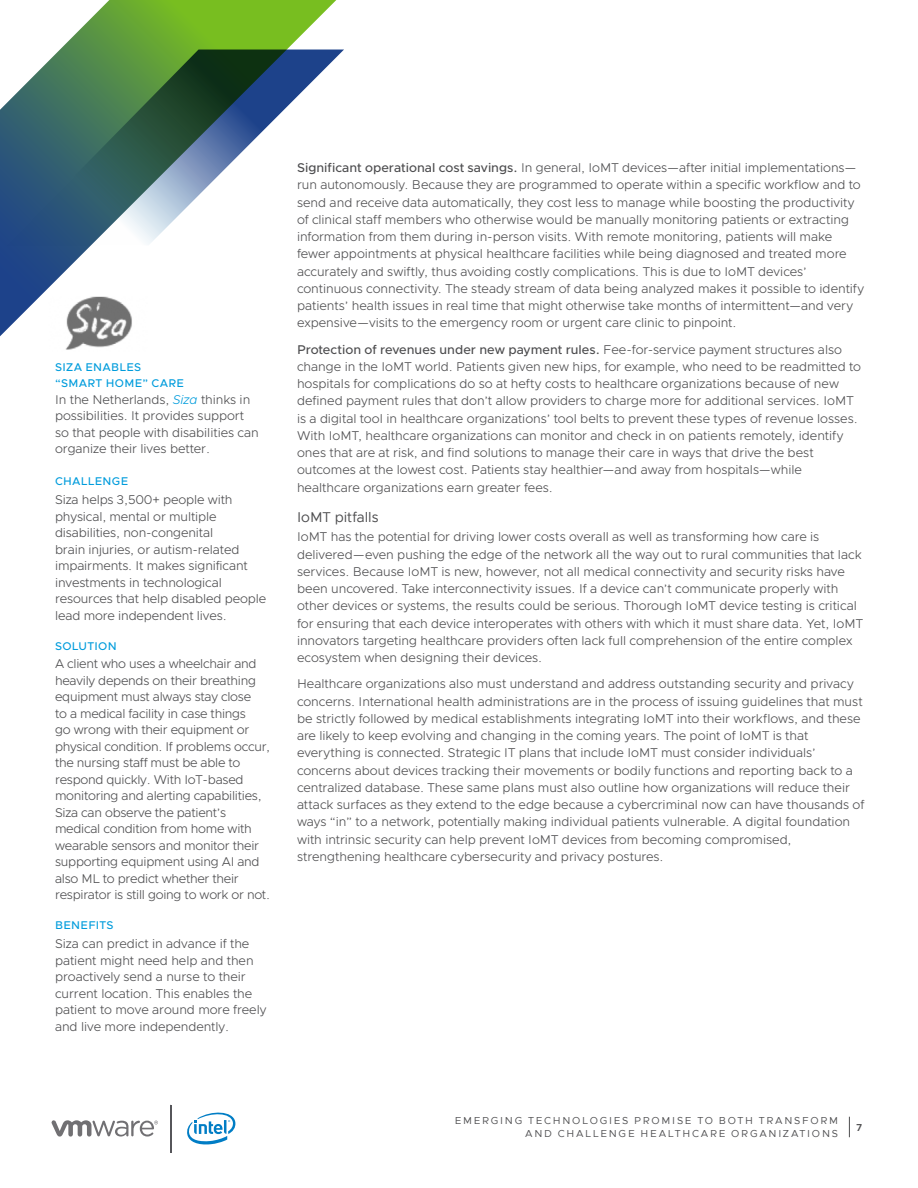
<style>
.page{position:relative;width:918px;height:1188px;background:#fff}
.page>*{position:absolute;margin:0;border:0;box-sizing:border-box;transform-origin:0 0}
._4a__SUBHEAD-2-85BLK{font:14.25px "Metropolis";letter-spacing:-.005em;color:#4d4d4f}
._3a__BODY_TEXT{font:300 12.75px/17.2px "Metropolis";color:#4d4d4f}
._5b__SIDEBAR-BODY{font:300 12.75px/16.5px "Metropolis";letter-spacing:-.02em;color:#4d4d4f}
._5a__SIDEBAR-HEAD-Al{font:300 12.75px/16.5px "Metropolis";letter-spacing:-.005em;color:#4d4d4f}
._5a__SIDEBAR-HEAD-Al-2{font:500 11.25px/16.5px "Metropolis";letter-spacing:.03em;color:#009cdc}
.t1{font:10.2px/13.5px "Metropolis";letter-spacing:.17em;color:#4d4d4f;text-align:right}
.t2{font:600 10.2px "Metropolis";color:#4d4d4f}
.s1{font-style:italic;color:#009cdc}
.s2{font-weight:500}
</style>
<div class="page">
<hr style="left:170px;top:1105px;width:1px;height:47px;background:#56565a">
<svg style="left:52px;top:1120px;width:106px;height:17px"></svg>
<svg style="left:187px;top:1112px;width:48px;height:33px"></svg>
<svg style="left:849px;top:1117px;width:1px;height:20px"></svg>
<svg style="left:0;top:0;width:344px;height:337px"></svg>
<svg style="left:5px;top:50px;width:339px;height:197px"></svg>
<img style="left:49px;top:295px;width:99px;height:55px">
<p class="_5a__SIDEBAR-HEAD-Al-2" style="left:55px;top:359px;width:130px">SIZA ENABLES “SMART HOME” CARE</p>
<p class="_5a__SIDEBAR-HEAD-Al" style="left:55px;top:391px;width:205px">In the Netherlands, <span class="s1">Siza</span> thinks in possibilities. It provides support so that people with disabilities can organize their lives better.</p>
<p class="_5a__SIDEBAR-HEAD-Al-2" style="left:55px;top:473px;width:75px">CHALLENGE</p>
<p class="_5b__SIDEBAR-BODY" style="left:55px;top:492px;width:213px">Siza helps 3,500+ people with physical, mental or multiple disabilities, non-congenital<br>brain injuries, or autism-related impairments. It makes significant investments in technological resources that help disabled people lead more independent lives.</p>
<p class="_5a__SIDEBAR-HEAD-Al-2" style="left:55px;top:638px;width:63px">SOLUTION</p>
<p class="_5b__SIDEBAR-BODY" style="left:55px;top:656px;width:217px">A client who uses a wheelchair and heavily depends on their breathing equipment must always stay close<br>to a medical facility in case things<br>go wrong with their equipment or physical condition. If problems occur, the nursing staff must be able to respond quickly. With IoT-based monitoring and alerting capabilities, Siza can observe the patient’s medical condition from home with wearable sensors and monitor their supporting equipment using AI and also ML to predict whether their respirator is still going to work or not.</p>
<p class="_5a__SIDEBAR-HEAD-Al-2" style="left:55px;top:917px;width:60px">BENEFITS</p>
<p class="_5b__SIDEBAR-BODY" style="left:55px;top:936px;width:213px">Siza can predict in advance if the patient might need help and then proactively send a nurse to their current location. This enables the patient to move around more freely and live more independently.</p>
<p class="_3a__BODY_TEXT" style="left:297px;top:159px;width:569px"><span class="s2">Significant operational cost savings.</span> In general, IoMT devices—after initial implementations— run autonomously. Because they are programmed to operate within a specific workflow and to send and receive data automatically, they cost less to manage while boosting the productivity of clinical staff members who otherwise would be manually monitoring patients or extracting information from them during in-person visits. With remote monitoring, patients will make fewer appointments at physical healthcare facilities while being diagnosed and treated more accurately and swiftly, thus avoiding costly complications. This is due to IoMT devices’ continuous connectivity. The steady stream of data being analyzed makes it possible to identify patients’ health issues in real time that might otherwise take months of intermittent—and very expensive—visits to the emergency room or urgent care clinic to pinpoint.</p>
<p class="_3a__BODY_TEXT" style="left:297px;top:341px;width:566px"><span class="s2">Protection of revenues under new payment rules.</span> Fee-for-service payment structures also change in the IoMT world. Patients given new hips, for example, who need to be readmitted to hospitals for complications do so at hefty costs to healthcare organizations because of new defined payment rules that don’t allow providers to charge more for additional services. IoMT is a digital tool in healthcare organizations’ tool belts to prevent these types of revenue losses.<br>With IoMT, healthcare organizations can monitor and check in on patients remotely, identify ones that are at risk, and find solutions to manage their care in ways that drive the best outcomes at the lowest cost. Patients stay healthier—and away from hospitals—while healthcare organizations earn greater fees.</p>
<p class="_4a__SUBHEAD-2-85BLK" style="left:297px;top:508px;width:83px">IoMT pitfalls</p>
<p class="_3a__BODY_TEXT" style="left:297px;top:528px;width:568px">IoMT has the potential for driving lower costs overall as well as transforming how care is delivered—even pushing the edge of the network all the way out to rural communities that lack services. Because IoMT is new, however, not all medical connectivity and security risks have been uncovered. Take interconnectivity issues. If a device can’t communicate properly with other devices or systems, the results could be serious. Thorough IoMT device testing is critical for ensuring that each device interoperates with others with which it must share data. Yet, IoMT innovators targeting healthcare providers often lack full comprehension of the entire complex ecosystem when designing their devices.</p>
<p class="_3a__BODY_TEXT" style="left:297px;top:675px;width:569px">Healthcare organizations also must understand and address outstanding security and privacy concerns. International health administrations are in the process of issuing guidelines that must be strictly followed by medical establishments integrating IoMT into their workflows, and these are likely to keep evolving and changing in the coming years. The point of IoMT is that everything is connected. Strategic IT plans that include IoMT must consider individuals’ concerns about devices tracking their movements or bodily functions and reporting back to a centralized database. These same plans must also outline how organizations will reduce their attack surfaces as they extend to the edge because a cybercriminal now can have thousands of ways “in” to a network, potentially making individual patients vulnerable. A digital foundation with intrinsic security can help prevent IoMT devices from becoming compromised, strengthening healthcare cybersecurity and privacy postures.</p>
<p class="t1" style="left:455px;top:1113px;width:385px">EMERGING TECHNOLOGIES PROMISE TO BOTH TRANSFORM<br>AND CHALLENGE HEALTHCARE ORGANIZATIONS</p>
<p class="t2" style="left:857px;top:1121px;width:7px">7</p>
</div>
